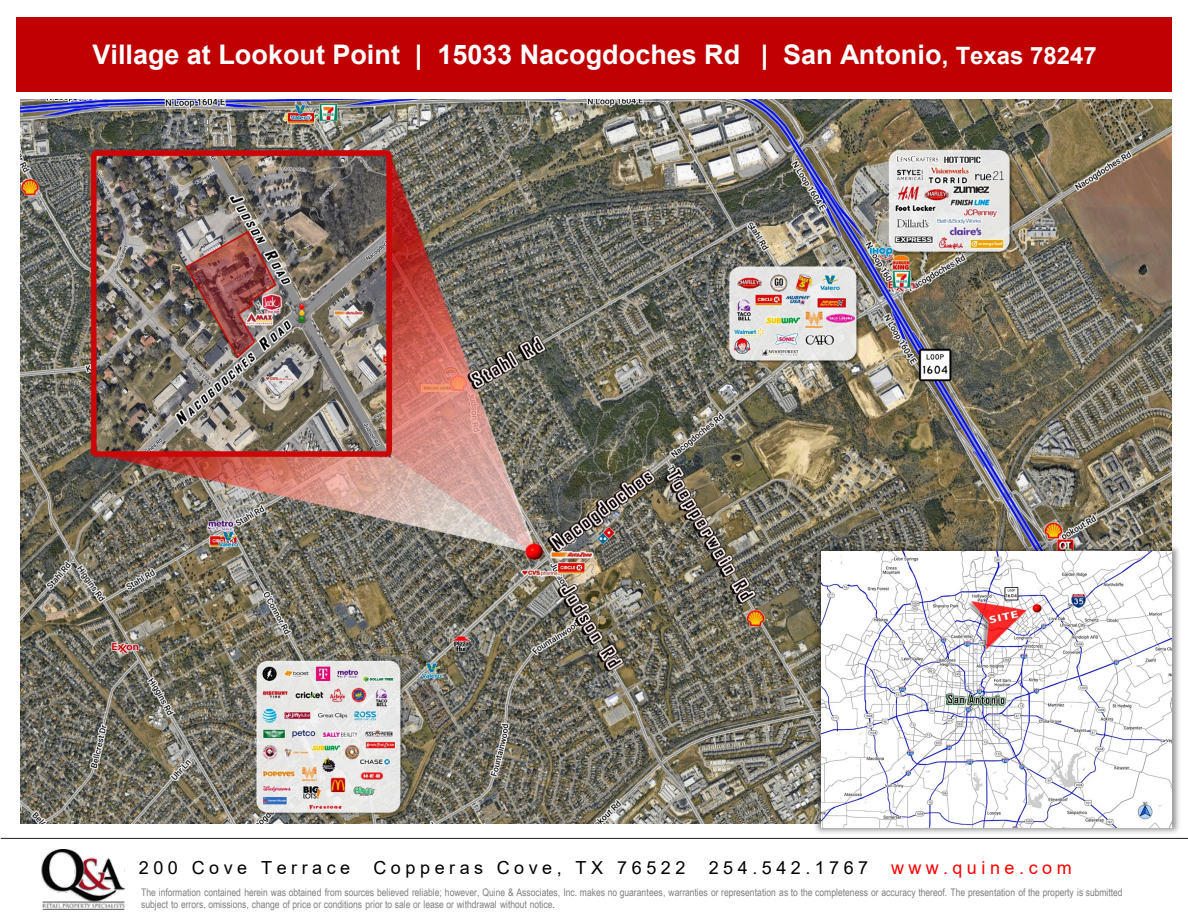
<style>
.page{position:relative;width:1188px;height:918px;background:#fff}
.page>*{position:absolute;margin:0;border:0;box-sizing:border-box;transform-origin:0 0}
.t1{font:700 27px "Arial";color:#fff}
.t2{font:18px "Arial";letter-spacing:.255em;color:#000}
.t3{font:18px "Arial";letter-spacing:.25em;color:#f00}
.t4{font:10.5px/12.6px "Arial Narrow";letter-spacing:-.005em;color:#7f7f7f}
.s1{font-size:24px}
.s2{color:#404040}
</style>
<div class="page">
<hr style="left:1px;top:838px;width:1187px;height:1px;background:#231f20">
<div style="left:16px;top:18px;width:1156px;height:74px;background:#c00000"></div>
<img style="left:41px;top:850px;width:83px;height:59px">
<img style="left:20px;top:100px;width:1152px;height:724px">
<img style="left:810px;top:541px;width:373px;height:297px">
<img style="left:822px;top:552px;width:350px;height:275px">
<p class="t1" style="left:92px;top:35px;width:1006px">Village at Lookout Point | 15033 Nacogdoches Rd | San Antonio<span class="s1">, Texas 78247</span></p>
<p class="t2" style="left:139px;top:855px;width:213px">200 Cove Terrace</p>
<p class="t2" style="left:374px;top:855px;width:314px">Copperas Cove, TX 76522</p>
<p class="t2" style="left:709px;top:855px;width:161px">254.542.1767</p>
<p class="t3" style="left:891px;top:855px;width:182px">www.quine.com</p>
<p class="t4" style="left:141px;top:885px;width:983px">The information contained herein was obtained from sources believed reliable; however, Quine &amp; Associates, Inc. makes no guarantees, warranties or representation as to the completeness or accuracy thereof. The presentation of the property is submitted subject to errors, omissions, change of price or conditions prior to sale or lease or withdrawal without notice<span class="s2">.</span></p>
</div>
